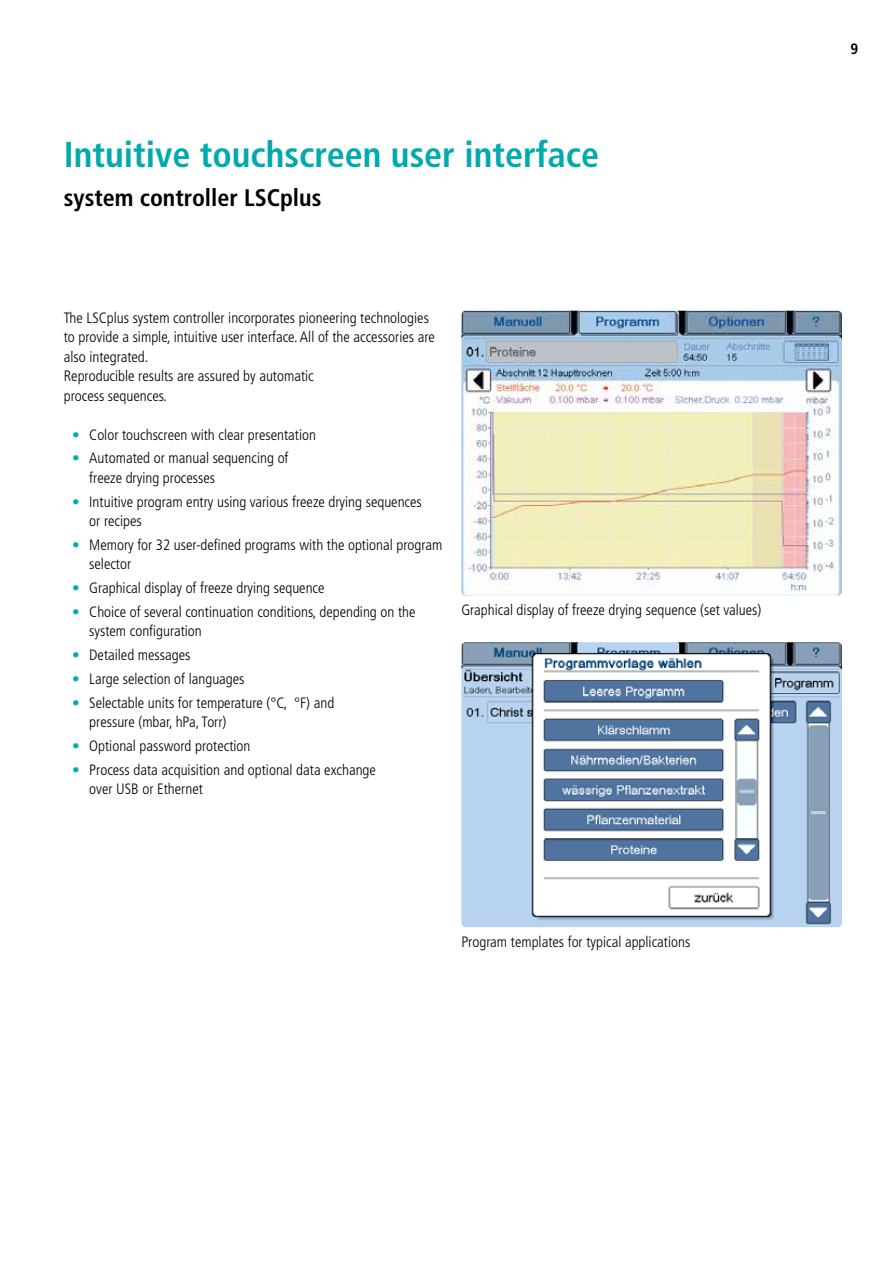
<style>
.page{position:relative;width:893px;height:1263px;background:#fff}
.page>*{position:absolute;margin:0;border:0;box-sizing:border-box;transform-origin:0 0}
.t1{font:700 condensed 36px "Frutiger LT Std";color:#00aaad}
.t2{font:700 condensed 24px "Frutiger LT Std";color:#000}
.t3{font:300 condensed 15px/19.5px "Frutiger LT Std";color:#000}
.t4{font:700 condensed 15px "Frutiger LT Std";color:#000}
.s1{color:#00aaad}
</style>
<div class="page">
<img style="left:461px;top:311px;width:381px;height:285px">
<img style="left:461px;top:642px;width:381px;height:285px">
<h1 class="t1" style="left:64px;top:133px;width:537px">Intuitive touchscreen user interface</h1>
<h2 class="t2" style="left:64px;top:183px;width:259px">system controller LSCplus</h2>
<p class="t3" style="left:64px;top:308px;width:373px">The LSCplus system controller incorporates pioneering technologies to provide a simple, intuitive user interface. All of the accessories are also integrated.<br>Reproducible results are assured by automatic<br>process sequences.</p>
<p class="t3" style="left:72px;top:425px;width:245px"><span class="s1">•</span> Color touchscreen with clear presentation</p>
<p class="t3" style="left:89px;top:449px;width:201px;text-indent:-17px"><span class="s1">•</span> Automated or manual sequencing of freeze drying processes</p>
<p class="t3" style="left:89px;top:492px;width:334px;text-indent:-17px"><span class="s1">•</span> Intuitive program entry using various freeze drying sequences or recipes</p>
<p class="t3" style="left:89px;top:535px;width:354px;text-indent:-17px"><span class="s1">•</span> Memory for 32 user-defined programs with the optional program selector</p>
<p class="t3" style="left:72px;top:578px;width:254px"><span class="s1">•</span> Graphical display of freeze drying sequence</p>
<p class="t3" style="left:89px;top:602px;width:328px;text-indent:-17px"><span class="s1">•</span> Choice of several continuation conditions, depending on the system configuration</p>
<p class="t3" style="left:72px;top:645px;width:120px"><span class="s1">•</span> Detailed messages</p>
<p class="t3" style="left:72px;top:669px;width:174px"><span class="s1">•</span> Large selection of languages</p>
<p class="t3" style="left:89px;top:693px;width:247px;text-indent:-17px"><span class="s1">•</span> Selectable units for temperature (°C, °F) and pressure (mbar, hPa, Torr)</p>
<p class="t3" style="left:72px;top:736px;width:180px"><span class="s1">•</span> Optional password protection</p>
<p class="t3" style="left:89px;top:760px;width:288px;text-indent:-17px"><span class="s1">•</span> Process data acquisition and optional data exchange over USB or Ethernet</p>
<p class="t3" style="left:461px;top:600px;width:301px">Graphical display of freeze drying sequence (set values)</p>
<p class="t3" style="left:461px;top:932px;width:230px">Program templates for typical applications</p>
<p class="t4" style="left:850px;top:40px;width:9px">9</p>
</div>
